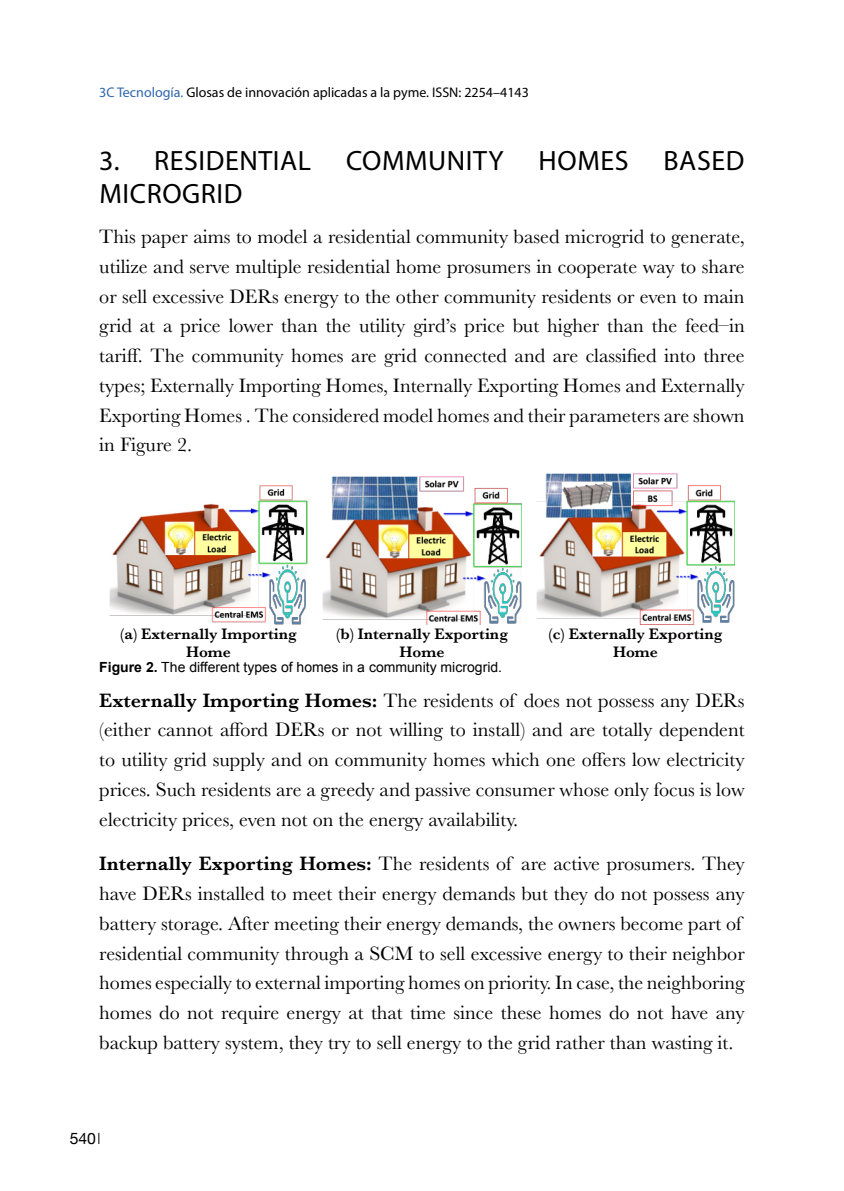
<style>
.page{position:relative;width:844px;height:1191px;background:#fff}
.page>*{position:absolute;margin:0;border:0;box-sizing:border-box;transform-origin:0 0}
.t1{font:28px/33.6px "Myriad Pro";letter-spacing:.02em;color:#000}
.t2{font:20.12px/29.8px "Baskerville";color:#000;text-align:justify}
.t3{font:600 15.75px/17.5px "Baskerville";color:#000;text-align:center}
.t4{font:15.75px "Helvetica Neue";color:#000}
.t5{font:14px "Myriad Pro";color:#000}
.t6{font:14px "Arial";color:#000}
.s1{color:#2e66ab}
.s2{font-weight:700}
.s3{font-weight:600}
</style>
<div class="page">
<svg style="left:98px;top:1132px;width:1px;height:12px"></svg>
<img style="left:109px;top:486px;width:199px;height:139px">
<img style="left:322px;top:476px;width:199px;height:149px">
<img style="left:536px;top:473px;width:198px;height:152px">
<p class="t5" style="left:99px;top:83px;width:431px"><span class="s1">3C Tecnología.</span> Glosas de innovación aplicadas a la pyme. ISSN: 2254–4143</p>
<h1 class="t1" style="left:99px;top:143px;width:646px">3. RESIDENTIAL COMMUNITY HOMES BASED<br>MICROGRID</h1>
<p class="t2" style="left:99px;top:222px;width:646px">This paper aims to model a residential community based microgrid to generate, utilize and serve multiple residential home prosumers in cooperate way to share or sell excessive DERs energy to the other community residents or even to main grid at a price lower than the utility gird’s price but higher than the feed–in tariff. The community homes are grid connected and are classified into three types; Externally Importing Homes, Internally Exporting Homes and Externally Exporting Homes . The considered model homes and their parameters are shown in Figure 2.</p>
<p class="t3" style="left:120px;top:625px;width:178px">(a) Externally Importing<br>Home</p>
<p class="t3" style="left:336px;top:625px;width:173px">(b) Internally Exporting<br>Home</p>
<p class="t3" style="left:548px;top:625px;width:175px">(c) Externally Exporting<br>Home</p>
<p class="t6" style="left:99px;top:658px;width:404px"><span class="s2">Figure 2.</span> The different types of homes in a community microgrid.</p>
<p class="t2" style="left:99px;top:685px;width:646px"><span class="s3">Externally Importing Homes:</span> The residents of does not possess any DERs (either cannot afford DERs or not willing to install) and are totally dependent to utility grid supply and on community homes which one offers low electricity prices. Such residents are a greedy and passive consumer whose only focus is low electricity prices, even not on the energy availability.</p>
<p class="t2" style="left:99px;top:849px;width:646px;text-align:left"><span class="s3">Internally Exporting Homes:</span> The residents of are active prosumers. They have DERs installed to meet their energy demands but they do not possess any battery storage. After meeting their energy demands, the owners become part of residential community through a SCM to sell excessive energy to their neighbor homes especially to external importing homes on priority. In case, the neighboring homes do not require energy at that time since these homes do not have any backup battery system, they try to sell energy to the grid rather than wasting it.</p>
<p class="t4" style="left:70px;top:1127px;width:27px">540</p>
</div>
